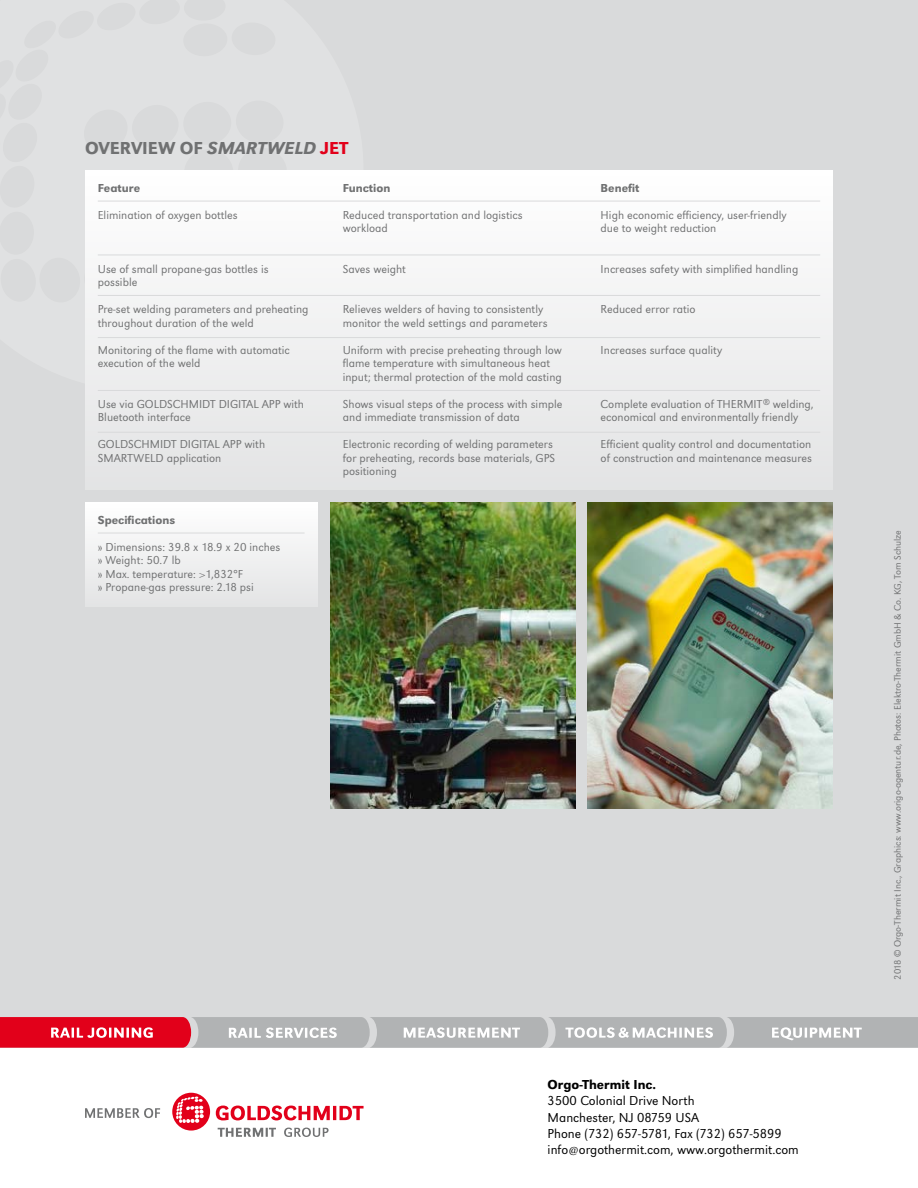
<style>
.page{position:relative;width:918px;height:1188px;background:#fff}
.page>*{position:absolute;margin:0;border:0;box-sizing:border-box;transform-origin:0 0}
.t1{font:500 18px "URW Grotesk TOT";color:#707172}
.t2{font:500 18px "URW Grotesk TOT";color:#e2001a}
.t3{font:300 13.5px/16.2px "URW Grotesk TOT";color:#000}
.t4{font:500 13.5px "URW Grotesk TOT";color:#000}
.t5{font:300 12px/13.5px "URW Grotesk TOT";color:#707172}
.t6{font:500 12px "URW Grotesk TOT";color:#707172}
.t7{font:300 9.75px "URW Grotesk TOT";color:#707172}
.s1{font-family:"URW Grotesk TOT Med Ita";font-weight:400}
</style>
<div class="page">
<div style="left:0;top:0;width:918px;height:1048px;background:#d9dadb"></div>
<svg style="left:0;top:1017px;width:918px;height:31px;background:#c39aa0"></svg>
<svg style="left:218px;top:1128px;width:111px;height:9px"></svg>
<svg style="left:216px;top:1106px;width:148px;height:14px"></svg>
<svg style="left:172px;top:1093px;width:38px;height:38px"></svg>
<svg style="left:85px;top:1108px;width:75px;height:10px"></svg>
<div style="left:85px;top:170px;width:748px;height:319px;background:linear-gradient(to right,#f1f1f2,#f1f1f2)"></div>
<div style="left:85px;top:502px;width:232px;height:104px;background:linear-gradient(to right,#f1f1f1,#f1f1f1)"></div>
<img style="left:330px;top:502px;width:245px;height:307px">
<img style="left:588px;top:502px;width:245px;height:306px">
<hr style="left:98px;top:201px;width:722px;height:1px;background:#d9dadb">
<hr style="left:98px;top:533px;width:207px;height:1px;background:#d9dadb">
<hr style="left:98px;top:255px;width:722px;height:1px;background:#d9dadb">
<hr style="left:98px;top:295px;width:722px;height:1px;background:#d9dadb">
<hr style="left:98px;top:337px;width:722px;height:1px;background:#d9dadb">
<hr style="left:98px;top:390px;width:722px;height:1px;background:#d9dadb">
<hr style="left:98px;top:432px;width:722px;height:1px;background:#d9dadb">
<h1 class="t1" style="left:85px;top:137px;width:146px">OVERVIEW OF <span class="s1">SMARTWELD</span></h1>
<h1 class="t2" style="left:321px;top:137px;width:19px">JET</h1>
<p class="t6" style="left:98px;top:181px;width:44px">Feature</p>
<p class="t5" style="left:98px;top:208px;width:142px">Elimination of oxygen bottles</p>
<p class="t5" style="left:98px;top:262px;width:172px">Use of small propane-gas bottles is possible</p>
<p class="t5" style="left:98px;top:303px;width:212px">Pre-set welding parameters and preheating throughout duration of the weld</p>
<p class="t5" style="left:98px;top:343px;width:194px">Monitoring of the flame with automatic execution of the weld</p>
<p class="t5" style="left:98px;top:397px;width:208px">Use via GOLDSCHMIDT DIGITAL APP with<br>Bluetooth interface</p>
<p class="t5" style="left:98px;top:438px;width:169px">GOLDSCHMIDT DIGITAL APP with<br>SMARTWELD application</p>
<p class="t6" style="left:98px;top:513px;width:79px">Specifications</p>
<p class="t5" style="left:98px;top:540px;width:184px">» Dimensions: 39.8 x 18.9 x 20 inches » Weight: 50.7 lb<br>» Max. temperature: &gt;1,832°F<br>» Propane-gas pressure: 2.18 psi</p>
<p class="t6" style="left:343px;top:181px;width:49px">Function</p>
<p class="t5" style="left:343px;top:208px;width:181px">Reduced transportation and logistics workload</p>
<p class="t5" style="left:343px;top:262px;width:65px">Saves weight</p>
<p class="t5" style="left:343px;top:303px;width:206px">Relieves welders of having to consistently monitor the weld settings and parameters</p>
<p class="t5" style="left:343px;top:343px;width:221px">Uniform with precise preheating through low flame temperature with simultaneous heat input; thermal protection of the mold casting</p>
<p class="t5" style="left:343px;top:397px;width:221px">Shows visual steps of the process with simple and immediate transmission of data</p>
<p class="t5" style="left:343px;top:438px;width:214px">Electronic recording of welding parameters for preheating, records base materials, GPS positioning</p>
<p class="t6" style="left:601px;top:181px;width:40px">Benefit</p>
<p class="t5" style="left:601px;top:208px;width:187px">High economic efficiency, user-friendly due to weight reduction</p>
<p class="t5" style="left:601px;top:262px;width:199px">Increases safety with simplified handling</p>
<p class="t5" style="left:601px;top:303px;width:96px">Reduced error ratio</p>
<p class="t5" style="left:601px;top:343px;width:123px">Increases surface quality</p>
<p class="t5" style="left:601px;top:397px;width:215px">Complete evaluation of THERMIT<sup>®</sup> welding, economical and environmentally friendly</p>
<p class="t5" style="left:601px;top:438px;width:213px">Efficient quality control and documentation of construction and maintenance measures</p>
<p class="t4" style="left:548px;top:1077px;width:110px">Orgo-Thermit Inc.</p>
<p class="t3" style="left:548px;top:1093px;width:253px">3500 Colonial Drive North<br>Manchester, NJ 08759 USA<br>Phone (732) 657-5781, Fax (732) 657-5899 info@orgothermit.com, www.orgothermit.com</p>
<p class="t7" style="left:892px;top:980px;width:451px;rotate:-90deg">2018 © Orgo-Thermit Inc., Graphics: www.origo-agentur.de, Photos: Elektro-Thermit GmbH &amp; Co. KG, Tom Schulze</p>
</div>
